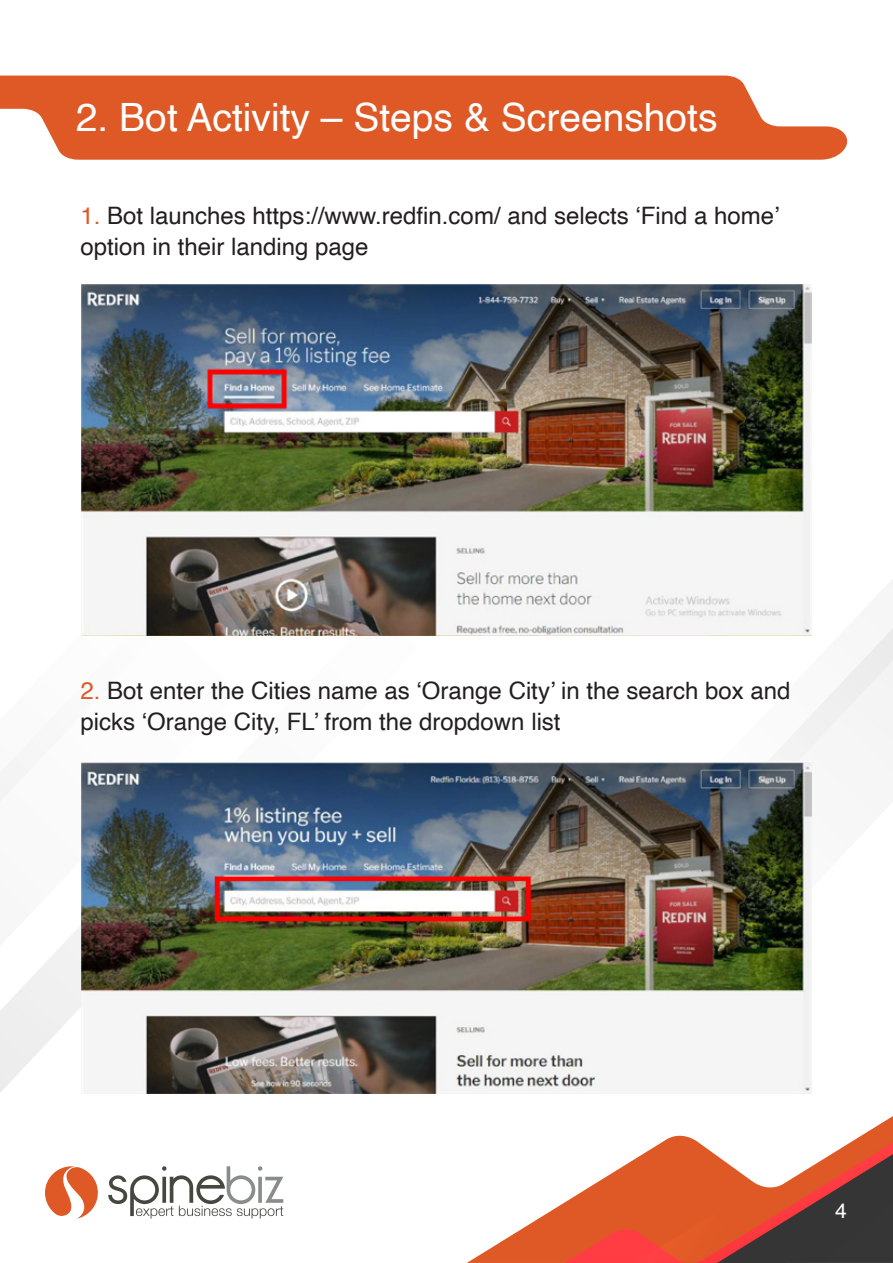
<style>
.page{position:relative;width:893px;height:1263px;background:#fff}
.page>*{position:absolute;margin:0;border:0;box-sizing:border-box;transform-origin:0 0}
.t1{font:39px "Helvetica";color:#fff}
.t2{font:24px/31.2px "Helvetica";color:#231f20}
.t3{font:21px "Helvetica";color:#fff}
.s1{color:#de5926}
</style>
<div class="page">
<svg style="left:467px;top:1116px;width:426px;height:147px"></svg>
<svg style="left:504px;top:1142px;width:389px;height:121px"></svg>
<svg style="left:0;top:76px;width:848px;height:84px;background:#e16b3d"></svg>
<svg style="left:645px;top:440px;width:248px;height:321px"></svg>
<svg style="left:0;top:635px;width:172px;height:450px"></svg>
<svg style="left:108px;top:1166px;width:175px;height:52px"></svg>
<svg style="left:45px;top:1166px;width:53px;height:52px"></svg>
<img style="left:81px;top:285px;width:730px;height:350px">
<img style="left:81px;top:761px;width:731px;height:332px">
<h1 class="t1" style="left:76px;top:88px;width:643px">2. Bot Activity – Steps &amp; Screenshots</h1>
<p class="t2" style="left:80px;top:201px;width:700px"><span class="s1">1.</span> Bot launches https://www.redfin.com/ and selects ‘Find a home’ option in their landing page</p>
<p class="t2" style="left:80px;top:676px;width:712px"><span class="s1">2.</span> Bot enter the Cities name as ‘Orange City’ in the search box and picks ‘Orange City, FL’ from the dropdown list</p>
<p class="t3" style="left:835px;top:1194px;width:13px">4</p>
</div>
